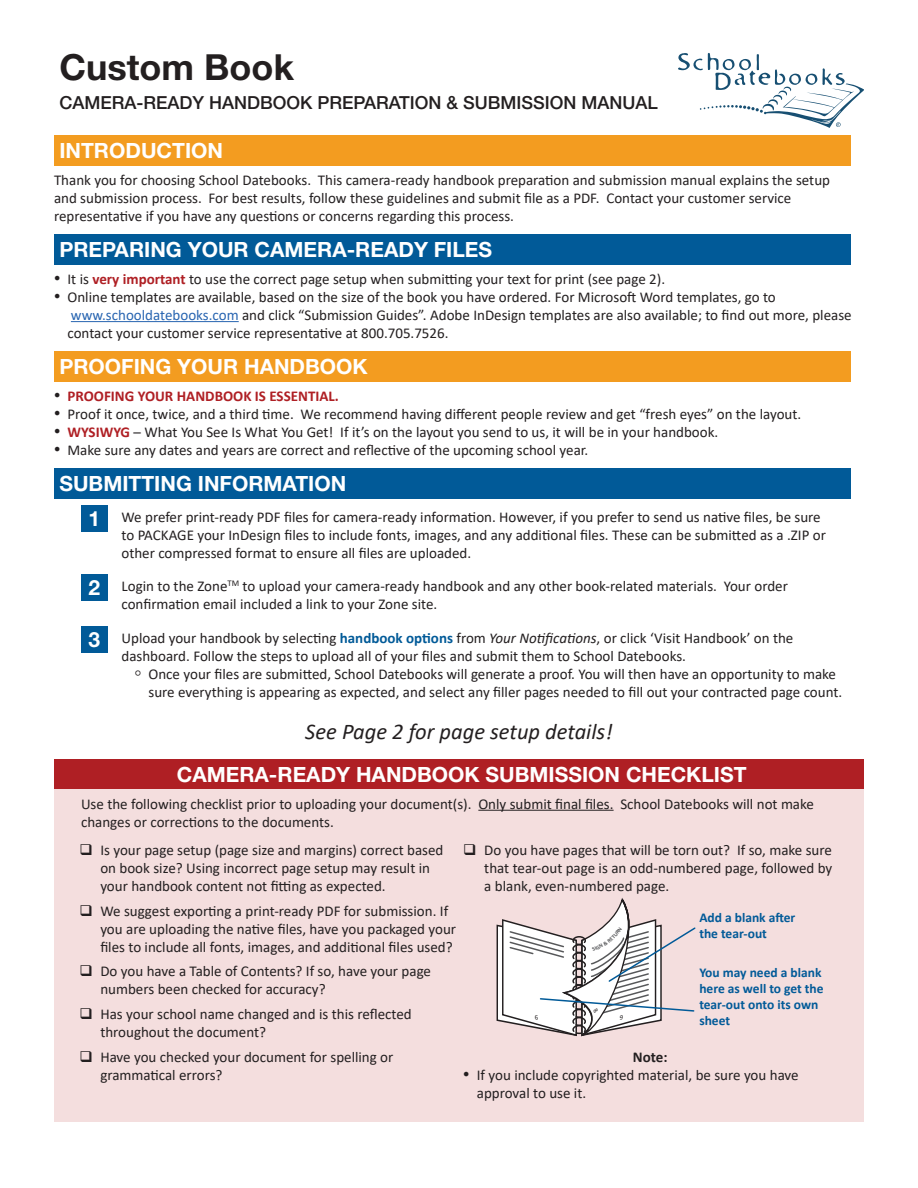
<style>
.page{position:relative;width:918px;height:1188px;background:#fff}
.page>*{position:absolute;margin:0;border:0;box-sizing:border-box;transform-origin:0 0}
.t1{font:700 36px "Helvetica Neue LT Std";color:#231f20}
.t2{font:italic 22.5px "Calibri";color:#231f20}
.t3{font:700 21px "Helvetica Neue LT Std";color:#fff}
.t4{font:500 18px "Helvetica Neue LT Std";color:#231f20}
.t5{font:15px/18px "Calibri";color:#231f20}
.t6{font:700 15px "Calibri";color:#af1f24}
.t7{font:700 15px "Calibri";color:#231f20}
.t8{font:700 13.5px/16.2px "Calibri";color:#015a98}
.s1{font-weight:700;color:#af1f24}
.s2{color:#2865b1}
.s3{font-family:"Helvetica Neue LT Std";font-weight:700;font-size:21px;color:#fff}
.s4{font-weight:700;color:#015a98}
.s5{font-style:italic}
</style>
<div class="page">
<div style="left:54px;top:136px;width:796px;height:30px;background:#f39c20"></div>
<div style="left:54px;top:235px;width:796px;height:30px;background:#015a98"></div>
<div style="left:54px;top:352px;width:796px;height:30px;background:#f39c20"></div>
<div style="left:54px;top:468px;width:796px;height:31px;background:#015a98"></div>
<div style="left:54px;top:759px;width:810px;height:30px;background:#af1f24"></div>
<div style="left:81px;top:505px;width:27px;height:27px;background:#015a98"></div>
<div style="left:81px;top:574px;width:27px;height:27px;background:#015a98"></div>
<div style="left:81px;top:626px;width:27px;height:27px;background:#015a98"></div>
<div style="left:54px;top:789px;width:810px;height:333px;background:#f4dede"></div>
<hr style="left:71px;top:321px;width:168px;height:1px;background:#2865b1">
<hr style="left:478px;top:810px;width:136px;height:1px;background:#231f20">
<svg style="left:678px;top:53px;width:186px;height:75px"></svg>
<svg style="left:496px;top:898px;width:200px;height:139px"></svg>
<p class="t1" style="left:59px;top:45px;width:236px">Custom Book</p>
<p class="t4" style="left:59px;top:92px;width:600px">CAMERA-READY HANDBOOK PREPARATION &amp; SUBMISSION MANUAL</p>
<p class="t3" style="left:59px;top:138px;width:165px">INTRODUCTION</p>
<p class="t5" style="left:54px;top:171px;width:778px">Thank you for choosing School Datebooks. This camera-ready handbook preparation and submission manual explains the setup and submission process. For best results, follow these guidelines and submit file as a PDF. Contact your customer service representative if you have any questions or concerns regarding this process.</p>
<p class="t3" style="left:59px;top:237px;width:434px">PREPARING YOUR CAMERA-READY FILES</p>
<p class="t5" style="left:54px;top:270px;width:613px"><sup>●</sup> It is <span class="s1">very important</span> to use the correct page setup when submitting your text for print (see page 2).</p>
<p class="t5" style="left:68px;top:288px;width:786px;text-indent:-14px"><sup>●</sup> Online templates are available, based on the size of the book you have ordered. For Microsoft Word templates, go to <span class="s2">www.schooldatebooks.com</span> and click “Submission Guides”. Adobe InDesign templates are also available; to find out more, please contact your customer service representative at 800.705.7526.</p>
<p class="t3" style="left:59px;top:354px;width:310px">PROOFING YOUR HANDBOOK</p>
<p class="t6" style="left:54px;top:385px;width:286px"><sup>●</sup> PROOFING YOUR HANDBOOK IS ESSENTIAL.</p>
<p class="t5" style="left:54px;top:404px;width:749px"><sup>●</sup> Proof it once, twice, and a third time. We recommend having different people review and get “fresh eyes” on the layout.</p>
<p class="t5" style="left:54px;top:422px;width:666px"><sup>●</sup> <span class="s1">WYSIWYG</span> – What You See Is What You Get! If it’s on the layout you send to us, it will be in your handbook.</p>
<p class="t5" style="left:54px;top:440px;width:536px"><sup>●</sup> Make sure any dates and years are correct and reflective of the upcoming school year.</p>
<p class="t3" style="left:59px;top:471px;width:288px">SUBMITTING INFORMATION</p>
<p class="t5" style="left:122px;top:507px;width:706px;text-indent:-33px"><span class="s3">1</span> We prefer print-ready PDF files for camera-ready information. However, if you prefer to send us native files, be sure to PACKAGE your InDesign files to include fonts, images, and any additional files. These can be submitted as a .ZIP or other compressed format to ensure all files are uploaded.</p>
<p class="t5" style="left:122px;top:577px;width:668px;text-indent:-33px"><span class="s3">2</span> Login to the Zone<sup>TM</sup> to upload your camera-ready handbook and any other book-related materials. Your order confirmation email included a link to your Zone site.</p>
<p class="t5" style="left:122px;top:629px;width:673px;text-indent:-33px"><span class="s3">3</span> Upload your handbook by selecting <span class="s4">handbook options</span> from <span class="s5">Your Notifications</span>, or click ‘Visit Handbook’ on the dashboard. Follow the steps to upload all of your files and submit them to School Datebooks.</p>
<p class="t5" style="left:149px;top:665px;width:695px;text-indent:-14px"><sup>○</sup> Once your files are submitted, School Datebooks will generate a proof. You will then have an opportunity to make sure everything is appearing as expected, and select any filler pages needed to fill out your contracted page count.</p>
<p class="t2" style="left:305px;top:716px;width:309px">See Page 2 for page setup details!</p>
<p class="t3" style="left:177px;top:761px;width:571px">CAMERA-READY HANDBOOK SUBMISSION CHECKLIST</p>
<p class="t5" style="left:81px;top:794px;width:735px">Use the following checklist prior to uploading your document(s). Only submit final files. School Datebooks will not make changes or corrections to the documents.</p>
<p class="t5" style="left:100px;top:840px;width:345px;text-indent:-21px">❑ Is your page setup (page size and margins) correct based on book size? Using incorrect page setup may result in your handbook content not fitting as expected.</p>
<p class="t5" style="left:100px;top:901px;width:357px;text-indent:-21px">❑ We suggest exporting a print-ready PDF for submission. If you are uploading the native files, have you packaged your files to include all fonts, images, and additional files used?</p>
<p class="t5" style="left:100px;top:962px;width:332px;text-indent:-21px">❑ Do you have a Table of Contents? If so, have your page numbers been checked for accuracy?</p>
<p class="t5" style="left:100px;top:1005px;width:313px;text-indent:-21px">❑ Has your school name changed and is this reflected throughout the document?</p>
<p class="t5" style="left:100px;top:1047px;width:295px;text-indent:-21px">❑ Have you checked your document for spelling or grammatical errors?</p>
<p class="t5" style="left:484px;top:840px;width:350px;text-align:justify;text-indent:-21px">❑ Do you have pages that will be torn out? If so, make sure that tear-out page is an odd-numbered page, followed by a blank, even-numbered page.</p>
<p class="t8" style="left:699px;top:909px;width:98px">Add a blank after the tear-out</p>
<p class="t8" style="left:699px;top:964px;width:126px">You may need a blank here as well to get the tear-out onto its own sheet</p>
<p class="t7" style="left:633px;top:1046px;width:36px">Note:</p>
<p class="t5" style="left:477px;top:1065px;width:323px;text-indent:-14px"><sup>●</sup> If you include copyrighted material, be sure you have approval to use it.</p>
</div>
